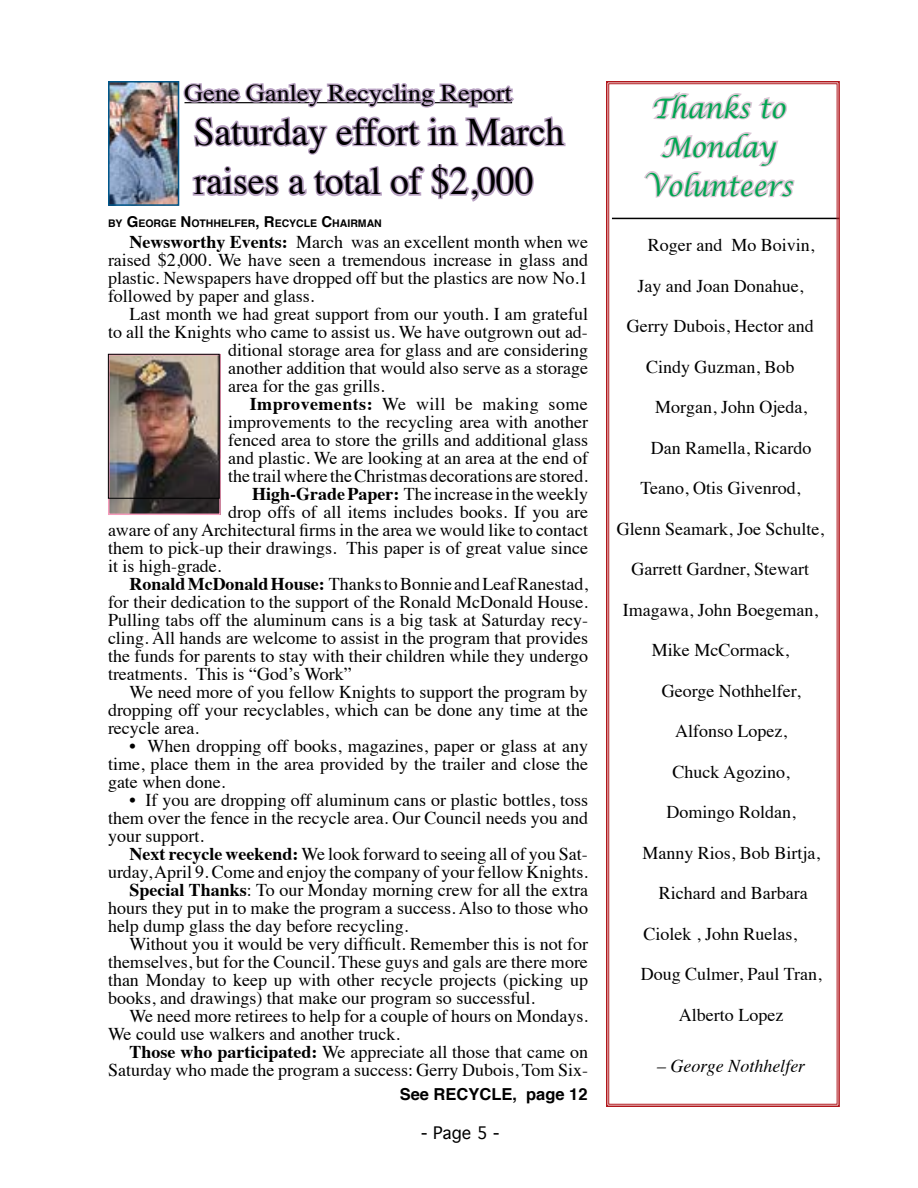
<style>
.page{position:relative;width:918px;height:1188px;background:#fff}
.page>*{position:absolute;margin:0;border:0;box-sizing:border-box;transform-origin:0 0}
.t1{font:39px/49.5px "Times";color:#000;scale:.96 1}
.t2{font:italic 27px/39px "Lucida Calligraphy";color:#00a651;text-align:center;scale:.95 1}
.t3{font:24px "Times";color:#000;scale:1.09 1}
.t4{font:18px/18px "Times";color:#000;text-align:justify}
.t5{font:18px "Times";letter-spacing:.025em;color:#000}
.t6{font:italic 18px "Times";color:#000}
.t7{font:700 16.5px "Helvetica";color:#000}
.t8{font:16.5px "Geneva";color:#000}
.t9{font:700 10.5px "Helvetica";color:#000}
.s1{font-size:15px}
.s2{font-weight:700}
</style>
<div class="page">
<svg style="left:181px;top:83px;width:385px;height:271px"></svg>
<img style="left:111px;top:84px;width:65px;height:119px">
<div style="left:108px;top:81px;width:71px;height:125px;border:2px solid #00568a"></div>
<img style="left:111px;top:357px;width:107px;height:155px">
<div style="left:108px;top:354px;width:113px;height:161px;border:2px solid #f59bbb"></div>
<div style="left:108px;top:354px;width:112px;height:145px;border:1px solid #000"></div>
<svg style="left:606px;top:81px;width:234px;height:1026px"></svg>
<div style="left:608px;top:83px;width:229px;height:1022px;border:1px solid #b1171c"></div>
<svg style="left:642px;top:89px;width:154px;height:113px"></svg>
<h3 class="t3" style="left:184px;top:70px;width:302px">Gene Ganley Recycling Report</h3>
<h1 class="t1" style="left:194px;top:104px;width:389px">Saturday effort in March raises a total of $2,000</h1>
<p class="t9" style="left:108px;top:215px;width:275px">BY <span class="s1">G</span>EORGE <span class="s1">N</span>OTHHELFER<span class="s1">, R</span>ECYCLE <span class="s1">C</span>HAIRMAN</p>
<p class="t4" style="left:108px;top:231px;width:482px;text-indent:22px"><span class="s2">Newsworthy Events:</span> March was an excellent month when we raised $2,000. We have seen a tremendous increase in glass and plastic. Newspapers have dropped off but the plastics are now No.1 followed by paper and glass.</p>
<p class="t4" style="left:130px;top:303px;width:460px">Last month we had great support from our youth. I am grateful</p>
<p class="t4" style="left:108px;top:321px;width:481px">to all the Knights who came to assist us. We have outgrown out ad-</p>
<p class="t4" style="left:228px;top:339px;width:361px">ditional storage area for glass and are considering</p>
<p class="t4" style="left:228px;top:357px;width:361px">another addition that would also serve as a storage</p>
<p class="t4" style="left:228px;top:375px;width:158px">area for the gas grills.</p>
<p class="t5" style="left:250px;top:387px;width:340px"><span class="s2">Improvements:</span> We will be making some</p>
<p class="t4" style="left:228px;top:411px;width:361px">improvements to the recycling area with another</p>
<p class="t4" style="left:228px;top:429px;width:361px">fenced area to store the grills and additional glass</p>
<p class="t4" style="left:228px;top:447px;width:361px">and plastic. We are looking at an area at the end of</p>
<p class="t4" style="left:228px;top:465px;width:361px">the trail where the Christmas decorations are stored.</p>
<p class="t4" style="left:252px;top:483px;width:337px"><span class="s2">High-Grade Paper:</span> The increase in the weekly</p>
<p class="t4" style="left:228px;top:501px;width:361px">drop offs of all items includes books. If you are</p>
<p class="t4" style="left:108px;top:519px;width:482px">aware of any Architectural firms in the area we would like to contact</p>
<p class="t4" style="left:108px;top:537px;width:482px">them to pick-up their drawings. This paper is of great value since</p>
<p class="t4" style="left:108px;top:555px;width:115px">it is high-grade.</p>
<p class="t4" style="left:130px;top:573px;width:460px"><span class="s2">Ronald McDonald House:</span> Thanks to Bonnie and Leaf Ranestad,</p>
<p class="t4" style="left:108px;top:591px;width:482px">for their dedication to the support of the Ronald McDonald House.</p>
<p class="t4" style="left:108px;top:609px;width:482px">Pulling tabs off the aluminum cans is a big task at Saturday recy-</p>
<p class="t4" style="left:108px;top:627px;width:482px">cling. All hands are welcome to assist in the program that provides</p>
<p class="t4" style="left:108px;top:645px;width:482px">the funds for parents to stay with their children while they undergo</p>
<p class="t4" style="left:108px;top:663px;width:245px">treatments. This is “God’s Work”</p>
<p class="t4" style="left:130px;top:681px;width:460px">We need more of you fellow Knights to support the program by</p>
<p class="t4" style="left:108px;top:699px;width:482px">dropping off your recyclables, which can be done any time at the</p>
<p class="t4" style="left:108px;top:717px;width:92px">recycle area.</p>
<p class="t4" style="left:108px;top:735px;width:482px;text-indent:22px">• When dropping off books, magazines, paper or glass at any time, place them in the area provided by the trailer and close the gate when done.</p>
<p class="t4" style="left:108px;top:789px;width:482px;text-indent:22px">• If you are dropping off aluminum cans or plastic bottles, toss them over the fence in the recycle area. Our Council needs you and your support.</p>
<p class="t4" style="left:130px;top:843px;width:460px"><span class="s2">Next recycle weekend:</span> We look forward to seeing all of you Sat-</p>
<p class="t4" style="left:108px;top:861px;width:481px">urday, April 9. Come and enjoy the company of your fellow Knights.</p>
<p class="t4" style="left:130px;top:879px;width:460px"><span class="s2">Special Thanks</span>: To our Monday morning crew for all the extra</p>
<p class="t4" style="left:108px;top:897px;width:482px">hours they put in to make the program a success. Also to those who</p>
<p class="t4" style="left:108px;top:915px;width:302px">help dump glass the day before recycling.</p>
<p class="t4" style="left:130px;top:933px;width:460px">Without you it would be very difficult. Remember this is not for</p>
<p class="t4" style="left:108px;top:951px;width:481px">themselves, but for the Council. These guys and gals are there more</p>
<p class="t4" style="left:108px;top:969px;width:482px">than Monday to keep up with other recycle projects (picking up</p>
<p class="t4" style="left:108px;top:987px;width:428px">books, and drawings) that make our program so successful.</p>
<p class="t4" style="left:130px;top:1005px;width:460px">We need more retirees to help for a couple of hours on Mondays.</p>
<p class="t4" style="left:108px;top:1023px;width:293px">We could use walkers and another truck.</p>
<p class="t4" style="left:130px;top:1042px;width:460px"><span class="s2">Those who participated:</span> We appreciate all those that came on</p>
<p class="t4" style="left:108px;top:1060px;width:482px">Saturday who made the program a success: Gerry Dubois, Tom Six-</p>
<p class="t7" style="left:400px;top:1081px;width:189px">See RECYCLE, page 12</p>
<p class="t8" style="left:421px;top:1119px;width:80px">- Page 5 -</p>
<h2 class="t2" style="left:644px;top:90px;width:157px">Thanks to<br>Monday<br>Volunteers</h2>
<p class="t4" style="left:648px;top:235px;width:168px">Roger and Mo Boivin,</p>
<p class="t4" style="left:637px;top:275px;width:167px">Jay and Joan Donahue,</p>
<p class="t4" style="left:627px;top:316px;width:188px">Gerry Dubois, Hector and</p>
<p class="t4" style="left:646px;top:356px;width:150px">Cindy Guzman, Bob</p>
<p class="t4" style="left:655px;top:397px;width:153px">Morgan, John Ojeda,</p>
<p class="t4" style="left:651px;top:437px;width:162px">Dan Ramella, Ricardo</p>
<p class="t4" style="left:641px;top:478px;width:161px">Teano, Otis Givenrod,</p>
<p class="t4" style="left:617px;top:518px;width:209px">Glenn Seamark, Joe Schulte,</p>
<p class="t4" style="left:632px;top:559px;width:179px">Garrett Gardner, Stewart</p>
<p class="t4" style="left:623px;top:599px;width:196px">Imagawa, John Boegeman,</p>
<p class="t4" style="left:652px;top:640px;width:138px">Mike McCormack,</p>
<p class="t4" style="left:662px;top:680px;width:140px">George Nothhelfer,</p>
<p class="t4" style="left:675px;top:721px;width:113px">Alfonso Lopez,</p>
<p class="t4" style="left:673px;top:761px;width:118px">Chuck Agozino,</p>
<p class="t4" style="left:667px;top:802px;width:131px">Domingo Roldan,</p>
<p class="t4" style="left:642px;top:842px;width:179px">Manny Rios, Bob Birtja,</p>
<p class="t4" style="left:659px;top:883px;width:150px">Richard and Barbara</p>
<p class="t4" style="left:644px;top:923px;width:155px">Ciolek , John Ruelas,</p>
<p class="t4" style="left:641px;top:964px;width:182px">Doug Culmer, Paul Tran,</p>
<p class="t4" style="left:679px;top:1004px;width:106px">Alberto Lopez</p>
<p class="t6" style="left:657px;top:1050px;width:150px">– George Nothhelfer</p>
</div>
